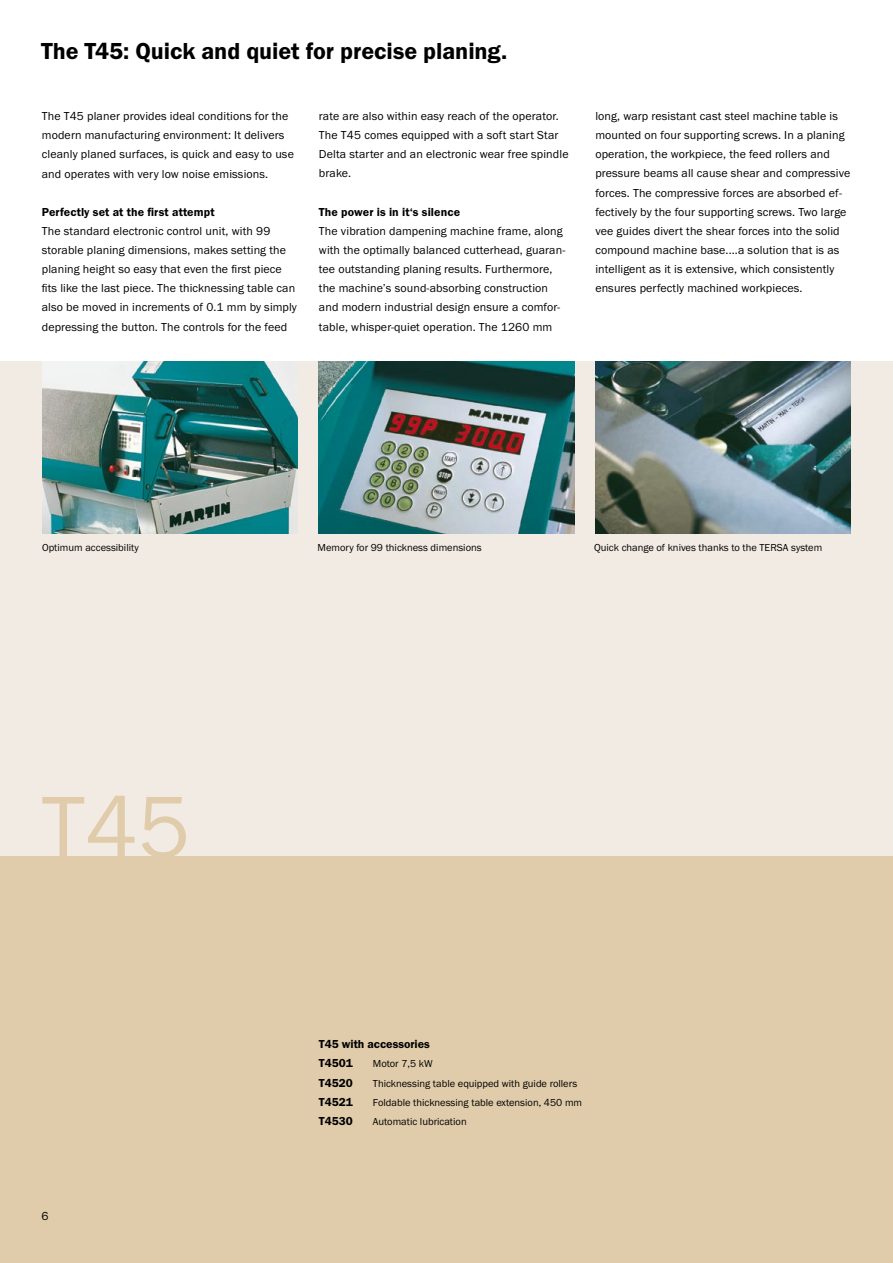
<style>
.page{position:relative;width:893px;height:1263px;background:#fff}
.page>*{position:absolute;margin:0;border:0;box-sizing:border-box;transform-origin:0 0}
.t1{font:90px "Franklin Gothic URW Boo";color:#e0ccaa}
.t2{font:24px "Franklin Gothic URW Dem";letter-spacing:-.005em;color:#000}
.t3{font:12px/19.2px "Franklin Gothic URW Boo";letter-spacing:.01em;color:#000}
.t4{font:12px/19.2px "Franklin Gothic URW Dem";color:#000}
.t5{font:10.5px "Franklin Gothic URW Boo";color:#000}
</style>
<div class="page">
<div style="left:0;top:361px;width:893px;height:546px;background:#f2ebe3"></div>
<div style="left:0;top:857px;width:893px;height:406px;background:#e0ccaa"></div>
<img style="left:43px;top:361px;width:255px;height:173px">
<img style="left:319px;top:361px;width:255px;height:173px">
<img style="left:595px;top:361px;width:255px;height:173px">
<h2 class="t2" style="left:41px;top:36px;width:468px">The T45: Quick and quiet for precise planing.</h2>
<p class="t3" style="left:42px;top:107px;width:254px">The T45 planer provides ideal conditions for the modern manufacturing environment: It delivers cleanly planed surfaces, is quick and easy to use and operates with very low noise emissions.</p>
<p class="t4" style="left:42px;top:202px;width:174px">Perfectly set at the first attempt</p>
<p class="t3" style="left:42px;top:221px;width:257px">The standard electronic control unit, with 99 storable planing dimensions, makes setting the planing height so easy that even the first piece fits like the last piece. The thicknessing table can also be moved in increments of 0.1 mm by simply depressing the button. The controls for the feed</p>
<p class="t3" style="left:319px;top:107px;width:251px">rate are also within easy reach of the operator.<br>The T45 comes equipped with a soft start Star Delta starter and an electronic wear free spindle brake.</p>
<p class="t4" style="left:319px;top:202px;width:143px">The power is in it‘s silence</p>
<p class="t3" style="left:319px;top:221px;width:248px">The vibration dampening machine frame, along with the optimally balanced cutterhead, guaran&shy;tee outstanding planing results. Furthermore, the machine’s sound-absorbing construction and modern industrial design ensure a comfor&shy;table, whisper-quiet operation. The 1260 mm</p>
<p class="t3" style="left:595px;top:107px;width:257px">long, warp resistant cast steel machine table is mounted on four supporting screws. In a planing operation, the workpiece, the feed rollers and pressure beams all cause shear and compressive forces. The compressive forces are absorbed ef&shy;fectively by the four supporting screws. Two large vee guides divert the shear forces into the solid compound machine base....a solution that is as intelligent as it is extensive, which consistently ensures perfectly machined workpieces.</p>
<p class="t5" style="left:42px;top:541px;width:98px">Optimum accessibility</p>
<p class="t5" style="left:318px;top:541px;width:166px">Memory for 99 thickness dimensions</p>
<p class="t5" style="left:594px;top:541px;width:230px">Quick change of knives thanks to the TERSA system</p>
<h1 class="t1" style="left:41px;top:771px;width:151px">T45</h1>
<p class="t3" style="left:41px;top:1207px;width:9px">6</p>
<p class="t4" style="left:319px;top:1035px;width:112px">T45 with accessories<br>T4501</p>
<p class="t5" style="left:373px;top:1057px;width:61px">Motor 7,5 kW</p>
<p class="t4" style="left:319px;top:1073px;width:36px">T4520</p>
<p class="t5" style="left:373px;top:1076px;width:206px">Thicknessing table equipped with guide rollers</p>
<p class="t4" style="left:319px;top:1092px;width:36px">T4521</p>
<p class="t5" style="left:373px;top:1095px;width:211px">Foldable thicknessing table extension, 450 mm</p>
<p class="t4" style="left:319px;top:1111px;width:36px">T4530</p>
<p class="t5" style="left:373px;top:1115px;width:95px">Automatic lubrication</p>
</div>
